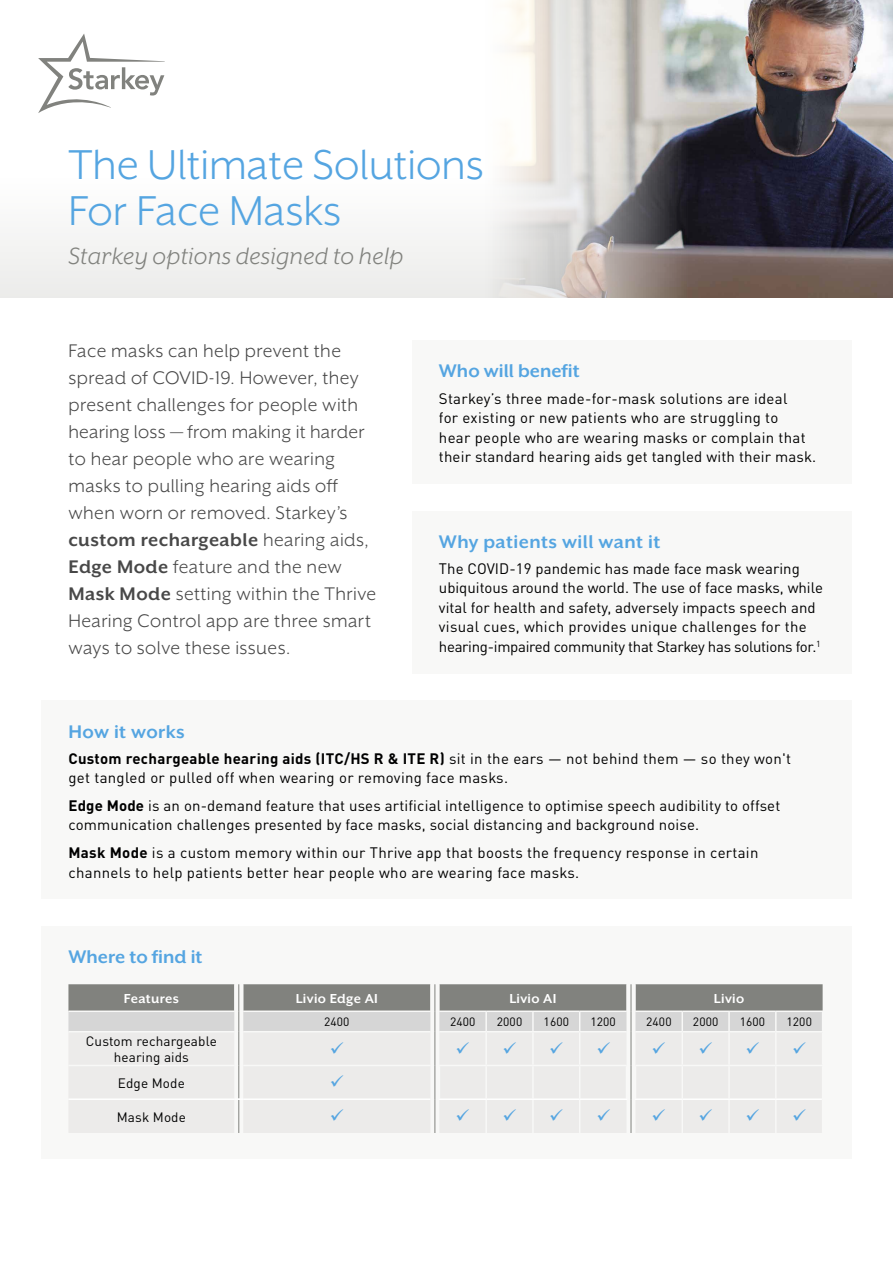
<style>
.page{position:relative;width:893px;height:1263px;background:#fff}
.page>*{position:absolute;margin:0;border:0;box-sizing:border-box;transform-origin:0 0}
.t1{font:48px/45.6px "Mr Eaves XL San OT";color:#55a5e1}
.t2{font:italic 27px "Mr Eaves XL San OT";letter-spacing:.01em;color:#81827e}
.t3{font:21px/27px "Mr Eaves XL San OT";letter-spacing:.02em;color:#484848}
.t4{font:700 21px "Mr Eaves XL San OT";letter-spacing:.02em;color:#55a5e1}
.t5{font:700 21px "Mr Eaves XL San OT";color:#55a5e1}
.t6{font:15px/19.5px "DINOT";letter-spacing:.01em;color:#000}
.t7{font:700 15px "Mr Eaves XL San OT";letter-spacing:.025em;color:#fff}
.t8{font:13.5px/16.2px "DINOT";letter-spacing:.01em;color:#000;text-align:center}
.t9{font:12px "DINOT";letter-spacing:.01em;color:#000}
.s1{font-weight:700}
</style>
<div class="page">
<div style="left:0;top:0;width:893px;height:298px;background:linear-gradient(to bottom,#fff,#f2f2f1)"></div>
<div style="left:41px;top:926px;width:810px;height:232px;background:#f8f8f7"></div>
<div style="left:69px;top:1032px;width:753px;height:101px;background:#ecebea"></div>
<hr style="left:68px;top:1065px;width:166px;height:1px;background:#f8f8f7">
<hr style="left:243px;top:1065px;width:187px;height:1px;background:#f8f8f7">
<hr style="left:238px;top:1032px;width:1px;height:33px;background:#81827e">
<hr style="left:434px;top:1032px;width:1px;height:33px;background:#81827e">
<hr style="left:238px;top:1065px;width:1px;height:33px;background:#81827e">
<hr style="left:434px;top:1065px;width:1px;height:34px;background:#81827e">
<hr style="left:238px;top:1100px;width:1px;height:33px;background:#81827e">
<hr style="left:434px;top:1099px;width:1px;height:34px;background:#81827e">
<hr style="left:485px;top:1032px;width:2px;height:33px;background:#f8f8f7">
<hr style="left:532px;top:1032px;width:2px;height:33px;background:#f8f8f7">
<hr style="left:579px;top:1032px;width:1px;height:33px;background:#f8f8f7">
<hr style="left:485px;top:1100px;width:2px;height:33px;background:#f8f8f7">
<hr style="left:532px;top:1100px;width:2px;height:33px;background:#f8f8f7">
<hr style="left:579px;top:1100px;width:1px;height:33px;background:#f8f8f7">
<hr style="left:681px;top:1032px;width:2px;height:33px;background:#f8f8f7">
<hr style="left:728px;top:1032px;width:2px;height:33px;background:#f8f8f7">
<hr style="left:775px;top:1032px;width:2px;height:33px;background:#f8f8f7">
<hr style="left:439px;top:1065px;width:47px;height:1px;background:#f8f8f7">
<hr style="left:439px;top:1066px;width:1px;height:32px;background:#f8f8f7">
<hr style="left:486px;top:1065px;width:47px;height:1px;background:#f8f8f7">
<hr style="left:485px;top:1066px;width:2px;height:32px;background:#f8f8f7">
<hr style="left:533px;top:1065px;width:47px;height:1px;background:#f8f8f7">
<hr style="left:532px;top:1066px;width:2px;height:32px;background:#f8f8f7">
<hr style="left:580px;top:1065px;width:46px;height:1px;background:#f8f8f7">
<hr style="left:579px;top:1066px;width:1px;height:32px;background:#f8f8f7">
<hr style="left:626px;top:1066px;width:1px;height:32px;background:#f8f8f7">
<hr style="left:635px;top:1065px;width:47px;height:1px;background:#f8f8f7">
<hr style="left:635px;top:1066px;width:1px;height:32px;background:#f8f8f7">
<hr style="left:682px;top:1065px;width:47px;height:1px;background:#f8f8f7">
<hr style="left:681px;top:1066px;width:2px;height:32px;background:#f8f8f7">
<hr style="left:729px;top:1065px;width:47px;height:1px;background:#f8f8f7">
<hr style="left:728px;top:1066px;width:2px;height:32px;background:#f8f8f7">
<hr style="left:776px;top:1065px;width:47px;height:1px;background:#f8f8f7">
<hr style="left:775px;top:1066px;width:2px;height:32px;background:#f8f8f7">
<hr style="left:681px;top:1100px;width:2px;height:33px;background:#f8f8f7">
<hr style="left:728px;top:1100px;width:2px;height:33px;background:#f8f8f7">
<hr style="left:775px;top:1100px;width:2px;height:33px;background:#f8f8f7">
<svg style="left:68px;top:984px;width:755px;height:48px;background:#acacaa"></svg>
<hr style="left:631px;top:1032px;width:1px;height:33px;background:#81827e">
<hr style="left:631px;top:1065px;width:1px;height:34px;background:#81827e">
<hr style="left:631px;top:1099px;width:1px;height:34px;background:#81827e">
<hr style="left:68px;top:1098px;width:166px;height:2px;background:#fff">
<svg style="left:234px;top:1098px;width:9px;height:2px"></svg>
<hr style="left:243px;top:1098px;width:187px;height:2px;background:#fff">
<hr style="left:439px;top:1098px;width:47px;height:2px;background:#fff">
<hr style="left:486px;top:1098px;width:47px;height:2px;background:#fff">
<hr style="left:533px;top:1098px;width:47px;height:2px;background:#fff">
<hr style="left:580px;top:1098px;width:47px;height:2px;background:#fff">
<hr style="left:635px;top:1098px;width:47px;height:2px;background:#fff">
<hr style="left:682px;top:1098px;width:47px;height:2px;background:#fff">
<hr style="left:729px;top:1098px;width:47px;height:2px;background:#fff">
<hr style="left:776px;top:1098px;width:46px;height:2px;background:#fff">
<div style="left:412px;top:340px;width:439px;height:144px;background:#f8f8f7"></div>
<div style="left:41px;top:700px;width:810px;height:199px;background:#f8f8f7"></div>
<div style="left:412px;top:511px;width:439px;height:162px;background:#f8f8f7"></div>
<img style="left:481px;top:0;width:412px;height:298px">
<svg style="left:38px;top:34px;width:127px;height:79px"></svg>
<svg style="left:331px;top:1041px;width:12px;height:12px"></svg>
<svg style="left:457px;top:1041px;width:59px;height:12px"></svg>
<svg style="left:551px;top:1041px;width:59px;height:12px"></svg>
<svg style="left:653px;top:1041px;width:59px;height:12px"></svg>
<svg style="left:747px;top:1041px;width:59px;height:12px"></svg>
<svg style="left:331px;top:1075px;width:12px;height:12px"></svg>
<svg style="left:331px;top:1109px;width:12px;height:12px"></svg>
<svg style="left:457px;top:1109px;width:59px;height:12px"></svg>
<svg style="left:551px;top:1109px;width:59px;height:12px"></svg>
<svg style="left:653px;top:1109px;width:59px;height:12px"></svg>
<svg style="left:747px;top:1109px;width:59px;height:12px"></svg>
<h1 class="t1" style="left:68px;top:142px;width:417px">The Ultimate Solutions<br>For Face Masks</h1>
<h2 class="t2" style="left:68px;top:242px;width:336px">Starkey options designed to help</h2>
<p class="t3" style="left:68px;top:337px;width:309px">Face masks can help prevent the spread of COVID-19. However, they present challenges for people with hearing loss — from making it harder to hear people who are wearing masks to pulling hearing aids off when worn or removed. Starkey’s <span class="s1">custom rechargeable</span> hearing aids,<br><span class="s1">Edge Mode</span> feature and the new<br><span class="s1">Mask Mode</span> setting within the Thrive<br>Hearing Control app are three smart ways to solve these issues.</p>
<h3 class="t5" style="left:439px;top:359px;width:142px">Who will benefit</h3>
<p class="t6" style="left:439px;top:388px;width:379px">Starkey’s three made-for-mask solutions are ideal<br>for existing or new patients who are struggling to<br>hear people who are wearing masks or complain that their standard hearing aids get tangled with their mask.</p>
<h3 class="t4" style="left:439px;top:530px;width:223px">Why patients will want it</h3>
<p class="t6" style="left:439px;top:558px;width:385px">The COVID-19 pandemic has made face mask wearing ubiquitous around the world. The use of face masks, while vital for health and safety, adversely impacts speech and visual cues, which provides unique challenges for the hearing-impaired community that Starkey has solutions for.<sup>1</sup></p>
<h3 class="t4" style="left:68px;top:719px;width:118px">How it works</h3>
<p class="t6" style="left:68px;top:748px;width:724px"><span class="s1">Custom rechargeable hearing aids (ITC/HS R &amp; ITE R)</span> sit in the ears — not behind them — so they won't get tangled or pulled off when wearing or removing face masks.</p>
<p class="t6" style="left:68px;top:795px;width:713px"><span class="s1">Edge Mode</span> is an on-demand feature that uses artificial intelligence to optimise speech audibility to offset communication challenges presented by face masks, social distancing and background noise.</p>
<p class="t6" style="left:68px;top:843px;width:691px"><span class="s1">Mask Mode</span> is a custom memory within our Thrive app that boosts the frequency response in certain channels to help patients better hear people who are wearing face masks.</p>
<h3 class="t5" style="left:68px;top:945px;width:136px">Where to find it</h3>
<p class="t7" style="left:124px;top:990px;width:56px">Features</p>
<p class="t7" style="left:296px;top:990px;width:84px">Livio Edge AI</p>
<p class="t7" style="left:509px;top:990px;width:49px">Livio AI</p>
<p class="t7" style="left:714px;top:990px;width:32px">Livio</p>
<p class="t9" style="left:324px;top:1014px;width:27px">2400</p>
<p class="t9" style="left:450px;top:1014px;width:27px">2400</p>
<p class="t9" style="left:497px;top:1014px;width:27px">2000</p>
<p class="t9" style="left:544px;top:1014px;width:27px">1600</p>
<p class="t9" style="left:590px;top:1014px;width:27px">1200</p>
<p class="t9" style="left:646px;top:1014px;width:27px">2400</p>
<p class="t9" style="left:693px;top:1014px;width:27px">2000</p>
<p class="t9" style="left:740px;top:1014px;width:27px">1600</p>
<p class="t9" style="left:786px;top:1014px;width:27px">1200</p>
<p class="t8" style="left:86px;top:1032px;width:132px">Custom rechargeable hearing aids</p>
<p class="t8" style="left:118px;top:1074px;width:69px">Edge Mode</p>
<p class="t8" style="left:117px;top:1108px;width:71px">Mask Mode</p>
</div>
